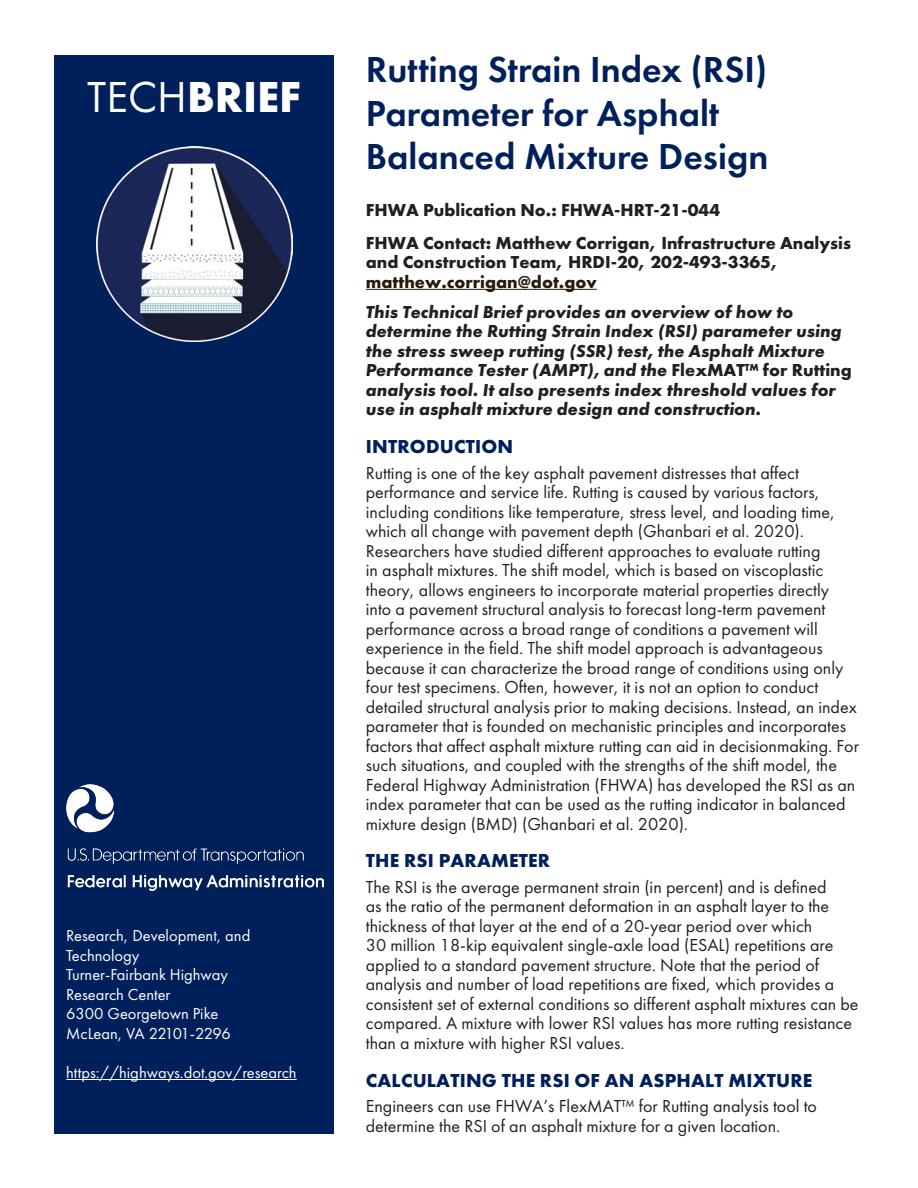
<style>
.page{position:relative;width:918px;height:1188px;background:#fff}
.page>*{position:absolute;margin:0;border:0;box-sizing:border-box;transform-origin:0 0}
.t1{font:700 45px "Futura PT";color:#fff}
.t2{font:600 37.5px/43.5px "Futura PT";color:#00205b}
.t3{font:700 19.5px "Futura PT";letter-spacing:.01em;color:#00205b}
.t4{font:18px/19.5px "Futura PT";color:#231f20}
.t5{font:italic 700 18px/19.5px "Futura PT";color:#231f20}
.t6{font:700 18px/19.5px "Futura PT";color:#231f20}
.t7{font:16.5px/19.5px "Futura PT";color:#fff}
.t8{font:16.5px "Futura PT";letter-spacing:-.035em;color:#fff}
.s1{font-weight:400}
.s2{color:#251a05}
.s3{font-style:normal}
</style>
<div class="page">
<div style="left:55px;top:55px;width:279px;height:1078px;background:#00205b"></div>
<hr style="left:366px;top:289px;width:231px;height:1px;background:#251a05">
<img style="left:97px;top:146px;width:195px;height:195px">
<img style="left:66px;top:784px;width:257px;height:107px">
<hr style="left:66px;top:1079px;width:231px;height:1px;background:#fff">
<p class="t1" style="left:87px;top:68px;width:215px"><span class="s1">TECH</span>BRIEF</p>
<p class="t7" style="left:66px;top:926px;width:186px">Research, Development, and<br>Technology</p>
<p class="t7" style="left:66px;top:965px;width:163px">Turner-Fairbank Highway<br>Research Center</p>
<p class="t7" style="left:66px;top:1004px;width:154px">6300 Georgetown Pike</p>
<p class="t8" style="left:66px;top:1024px;width:166px">McLean, VA 22101-2296</p>
<p class="t7" style="left:66px;top:1063px;width:232px">https://highways.dot.gov/research</p>
<h1 class="t2" style="left:366px;top:47px;width:404px">Rutting Strain Index (RSI)<br>Parameter for Asphalt<br>Balanced Mixture Design</h1>
<p class="t6" style="left:366px;top:199px;width:356px">FHWA Publication No.: FHWA-HRT-21-044</p>
<p class="t6" style="left:366px;top:232px;width:487px">FHWA Contact: Matthew Corrigan, Infrastructure Analysis and Construction Team, HRDI-20, 202-493-3365, <span class="s2">matthew.corrigan@dot.gov</span></p>
<p class="t5" style="left:366px;top:302px;width:488px">This Technical Brief provides an overview of how to determine the Rutting Strain Index (RSI) parameter using the stress sweep rutting (SSR) test, the Asphalt Mixture Performance Tester (AMPT), and the <span class="s3">FlexMAT™ for Rutting </span>analysis tool. It also presents index threshold values for use in asphalt mixture design and construction.</p>
<h2 class="t3" style="left:366px;top:434px;width:149px">INTRODUCTION</h2>
<p class="t4" style="left:366px;top:463px;width:495px">Rutting is one of the key asphalt pavement distresses that affect performance and service life. Rutting is caused by various factors, including conditions like temperature, stress level, and loading time, which all change with pavement depth (Ghanbari et al. 2020).<br>Researchers have studied different approaches to evaluate rutting<br>in asphalt mixtures. The shift model, which is based on viscoplastic theory, allows engineers to incorporate material properties directly into a pavement structural analysis to forecast long-term pavement performance across a broad range of conditions a pavement will experience in the field. The shift model approach is advantageous because it can characterize the broad range of conditions using only four test specimens. Often, however, it is not an option to conduct detailed structural analysis prior to making decisions. Instead, an index parameter that is founded on mechanistic principles and incorporates factors that affect asphalt mixture rutting can aid in decisionmaking. For such situations, and coupled with the strengths of the shift model, the Federal Highway Administration (FHWA) has developed the RSI as an index parameter that can be used as the rutting indicator in balanced mixture design (BMD) (Ghanbari et al. 2020).</p>
<h2 class="t3" style="left:366px;top:848px;width:186px">THE RSI PARAMETER</h2>
<p class="t4" style="left:366px;top:877px;width:494px">The RSI is the average permanent strain (in percent) and is defined<br>as the ratio of the permanent deformation in an asphalt layer to the thickness of that layer at the end of a 20-year period over which<br>30 million 18-kip equivalent single-axle load (ESAL) repetitions are applied to a standard pavement structure. Note that the period of analysis and number of load repetitions are fixed, which provides a consistent set of external conditions so different asphalt mixtures can be compared. A mixture with lower RSI values has more rutting resistance than a mixture with higher RSI values.</p>
<h2 class="t3" style="left:366px;top:1068px;width:448px">CALCULATING THE RSI OF AN ASPHALT MIXTURE</h2>
<p class="t4" style="left:366px;top:1096px;width:453px">Engineers can use FHWA’s FlexMAT™ for Rutting analysis tool to determine the RSI of an asphalt mixture for a given location.</p>
</div>
